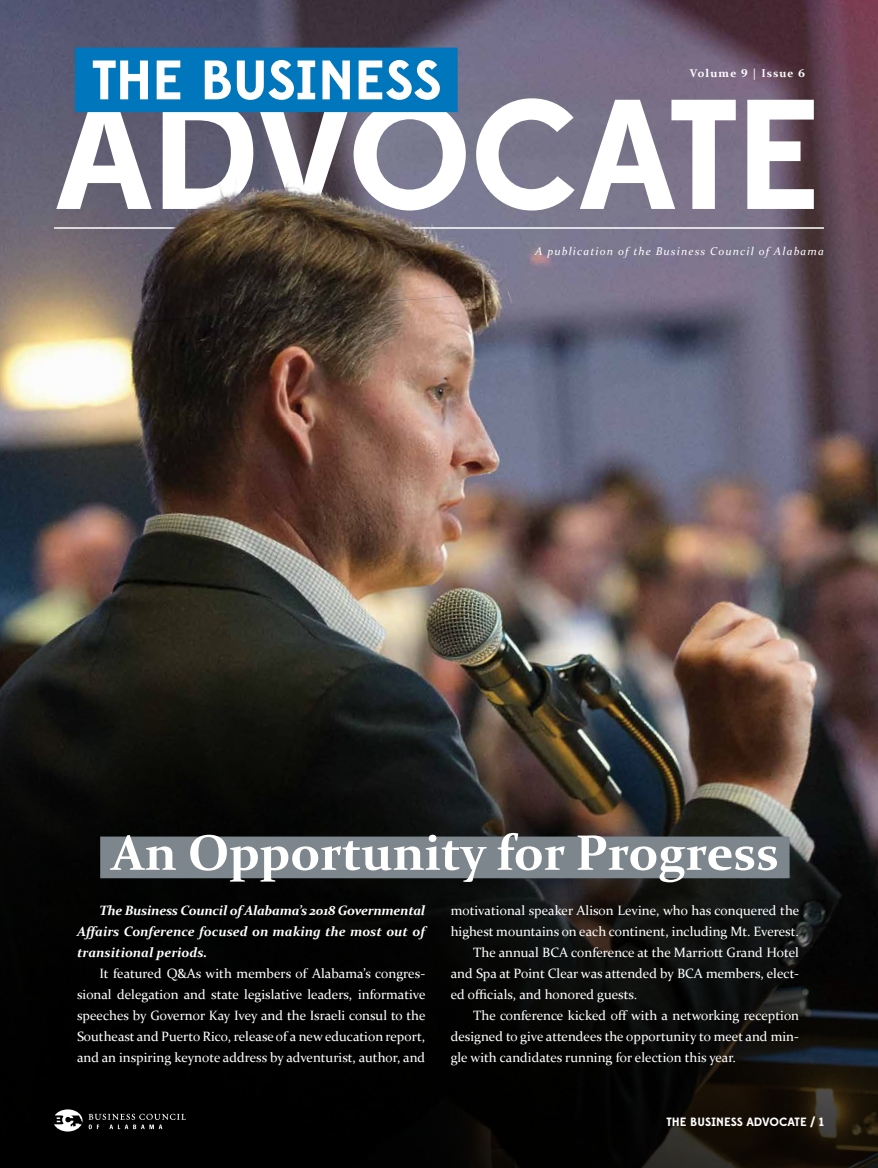
<style>
.page{position:relative;width:878px;height:1168px;background:#fff}
.page>*{position:absolute;margin:0;border:0;box-sizing:border-box;transform-origin:0 0}
.t1{font:700 156px "Edmondsans";letter-spacing:-.025em;color:#fff}
.t2{font:700 55.5px "Edmondsans";letter-spacing:-.01em;color:#fff}
.t3{font:700 50.1px "Constantia";color:#fff}
.t4{font:13.5px/21px "Constantia";color:#fff;text-align:justify}
.t5{font:italic 700 13.5px/21px "Constantia";color:#fff;text-align:justify}
.t6{font:700 12px "Edmondsans";color:#fff}
.t7{font:italic 11.25px "Constantia";letter-spacing:.1em;color:#fff}
.t8{font:700 11.25px "Constantia";letter-spacing:.1em;color:#fff}
</style>
<div class="page">
<img style="left:0;top:0;width:878px;height:417px">
<img style="left:0;top:417px;width:878px;height:751px">
<hr style="left:54px;top:227px;width:770px;height:2px;background:#fff">
<div style="left:75px;top:48px;width:382px;height:64px;background:#0076bd"></div>
<svg style="left:89px;top:1114px;width:97px;height:15px"></svg>
<svg style="left:54px;top:1109px;width:28px;height:22px"></svg>
<div style="left:100px;top:836px;width:689px;height:42px;background:#7c868c"></div>
<h2 class="t2" style="left:92px;top:46px;width:351px">THE BUSINESS</h2>
<p class="t8" style="left:690px;top:65px;width:116px">Volume 9 | Issue 6</p>
<h1 class="t1" style="left:55px;top:59px;width:769px">ADVOCATE</h1>
<p class="t7" style="left:535px;top:243px;width:290px">A publication of the Business Council of Alabama</p>
<h3 class="t3" style="left:111px;top:818px;width:669px">An Opportunity for Progress</h3>
<p class="t5" style="left:77px;top:899px;width:350px;text-indent:23px">The Business Council of Alabama’s 2018 Governmental Affairs Conference focused on making the most out of transitional periods.</p>
<p class="t4" style="left:77px;top:962px;width:350px;text-indent:22px">It featured Q&amp;As with members of Alabama’s congres&shy;sional delegation and state legislative leaders, informative speeches by Governor Kay Ivey and the Israeli consul to the Southeast and Puerto Rico, release of a new education report, and an inspiring keynote address by adventurist, author, and</p>
<p class="t4" style="left:451px;top:899px;width:350px">motivational speaker Alison Levine, who has conquered the</p>
<p class="t4" style="left:451px;top:920px;width:349px">highest mountains on each continent, including Mt. Everest.</p>
<p class="t4" style="left:473px;top:941px;width:327px">The annual BCA conference at the Marriott Grand Hotel</p>
<p class="t4" style="left:451px;top:962px;width:349px">and Spa at Point Clear was attended by BCA members, elect-</p>
<p class="t4" style="left:451px;top:983px;width:188px">ed officials, and honored guests.</p>
<p class="t4" style="left:473px;top:1004px;width:327px">The conference kicked off with a networking reception</p>
<p class="t4" style="left:451px;top:1025px;width:350px">designed to give attendees the opportunity to meet and min-</p>
<p class="t4" style="left:451px;top:1046px;width:286px">gle with candidates running for election this year.</p>
<p class="t6" style="left:666px;top:1114px;width:159px">THE BUSINESS ADVOCATE / 1</p>
</div>
